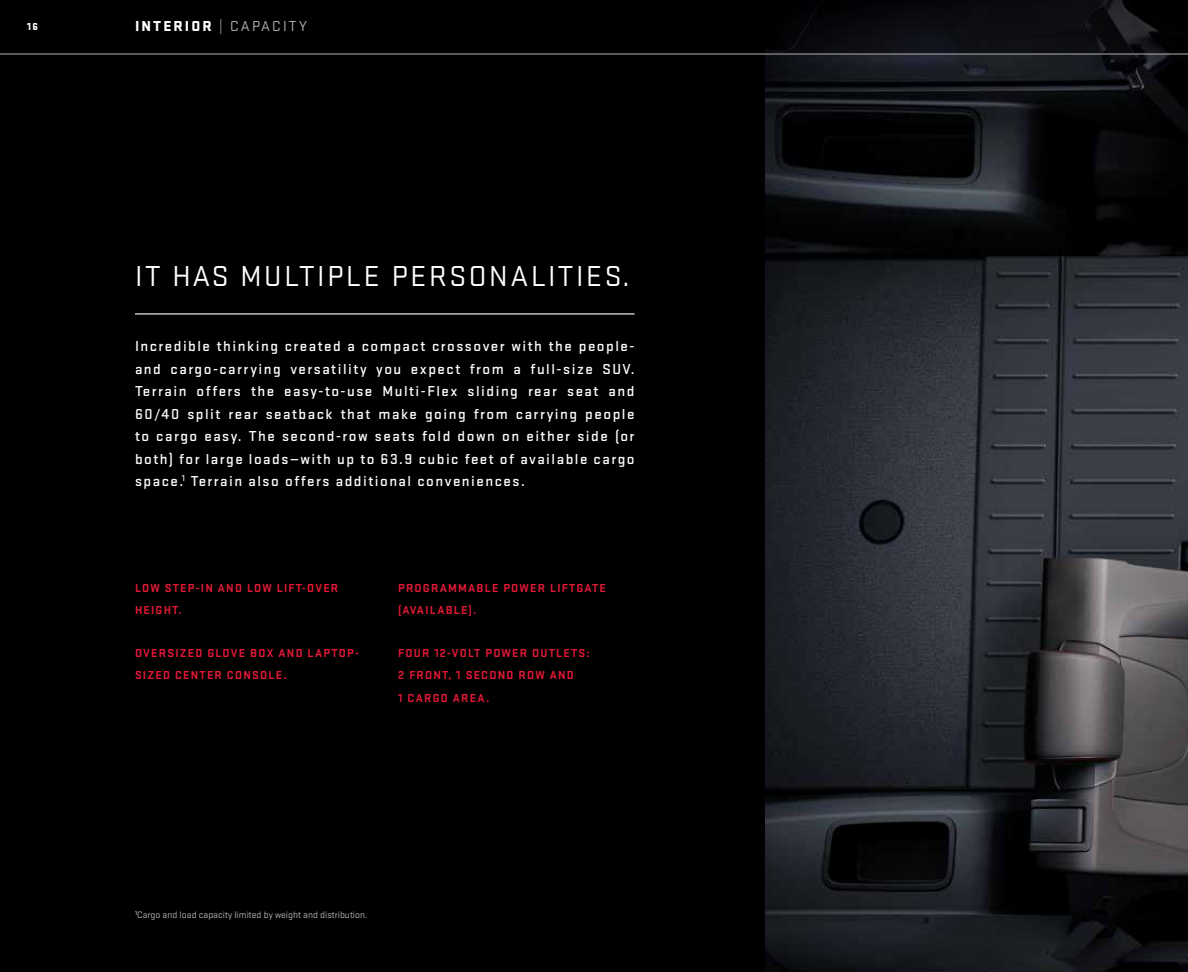
<style>
.page{position:relative;width:1188px;height:972px;background:#fff}
.page>*{position:absolute;margin:0;border:0;box-sizing:border-box;transform-origin:0 0}
.t1{font:30px "Stratum GMC";letter-spacing:.09em;color:#fff}
.t2{font:500 15px/22.5px "Stratum GMC";letter-spacing:.1em;color:#fff;text-align:justify}
.t3{font:15px "Stratum GMC";letter-spacing:.14em;color:#b3b2b1}
.t4{font:700 12px/22.5px "Stratum GMC";letter-spacing:.1em;color:#e31837}
.t5{font:900 10.5px "Stratum GMC";color:#fff}
.t6{font:9.75px "Stratum GMC";color:#b3b2b1}
.s1{font-weight:900;color:#fff}
</style>
<div class="page">
<img style="left:765px;top:55px;width:423px;height:917px">
<div style="left:0;top:0;width:765px;height:972px;background:#000"></div>
<svg style="left:0;top:0;width:1188px;height:54px"></svg>
<hr style="left:0;top:54px;width:1188px;height:1px;background:#b3b2b1">
<hr style="left:135px;top:313px;width:499px;height:2px;background:#fff">
<p class="t5" style="left:27px;top:19px;width:12px">16</p>
<p class="t3" style="left:135px;top:16px;width:173px"><span class="s1">INTERIOR</span> | CAPACITY</p>
<h1 class="t1" style="left:135px;top:257px;width:496px">IT HAS MULTIPLE PERSONALITIES.</h1>
<p class="t2" style="left:135px;top:334px;width:501px">Incredible thinking created a compact crossover with the people&shy;and cargo-carrying versatility you expect from a full-size SUV.<br>Terrain offers the easy-to-use Multi-Flex sliding rear seat and 60/40 split rear seatback that make going from carrying people to cargo easy. The second-row seats fold down on either side (or both) for large loads—with up to 63.9 cubic feet of available cargo space.<sup>1</sup> Terrain also offers additional conveniences.</p>
<p class="t4" style="left:135px;top:576px;width:205px">LOW STEP-IN AND LOW LIFT-OVER<br>HEIGHT.</p>
<p class="t4" style="left:135px;top:641px;width:226px">OVERSIZED GLOVE BOX AND LAPTOP-<br>SIZED CENTER CONSOLE.</p>
<p class="t4" style="left:398px;top:576px;width:209px">PROGRAMMABLE POWER LIFTGATE (AVAILABLE).</p>
<p class="t4" style="left:398px;top:641px;width:193px">FOUR 12-VOLT POWER OUTLETS:<br>2 FRONT, 1 SECOND ROW AND<br>1 CARGO AREA.</p>
<p class="t6" style="left:135px;top:908px;width:234px"><sup>1</sup>Cargo and load capacity limited by weight and distribution.</p>
</div>
